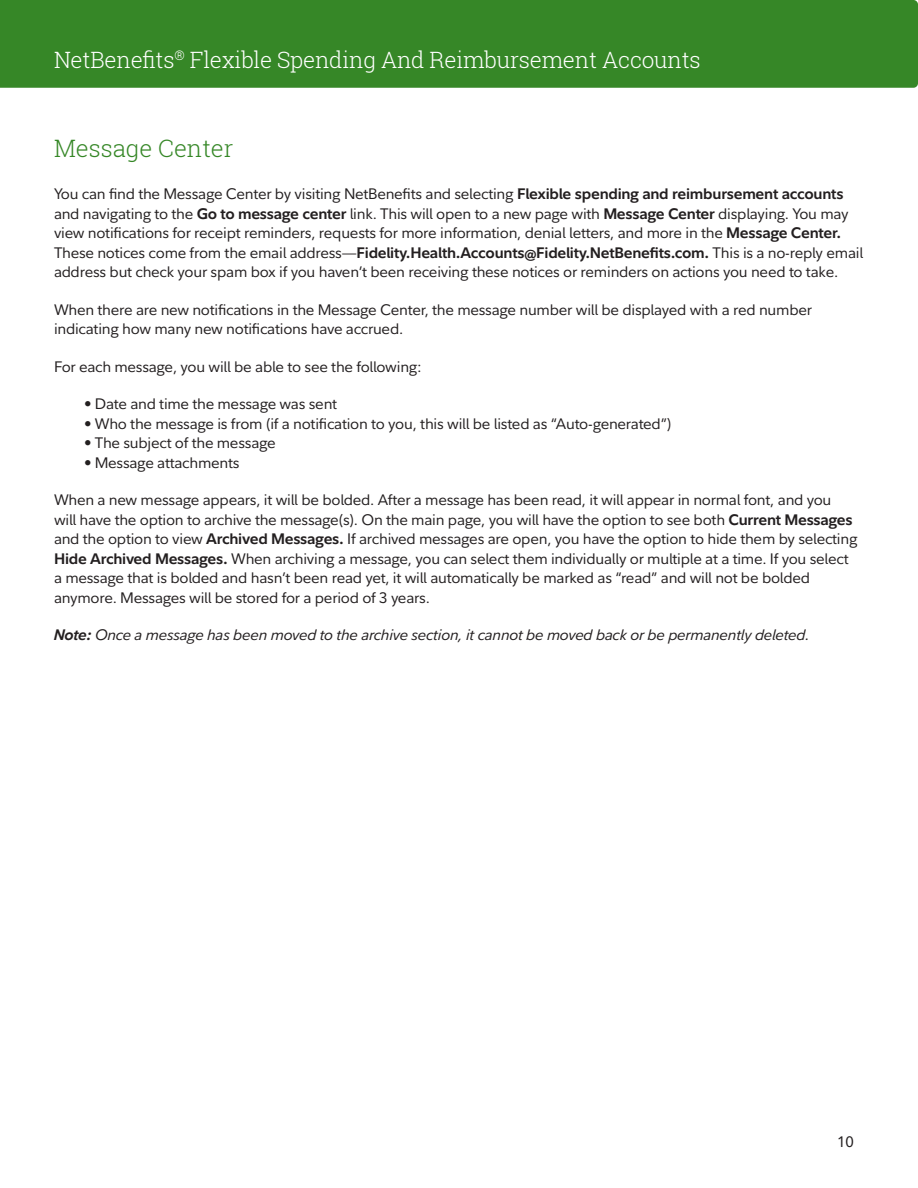
<style>
.page{position:relative;width:918px;height:1188px;background:#fff}
.page>*{position:absolute;margin:0;border:0;box-sizing:border-box;transform-origin:0 0}
.t1{font:300 24px "Roboto Slab";color:#368727}
.t2{font:300 22.5px "Roboto Slab";letter-spacing:-.01em;color:#fff}
.t3{font:15px/19.5px "Fidelity Sans";letter-spacing:-.015em;color:#231f20}
.t4{font:italic 15px "Fidelity Sans";letter-spacing:-.015em;color:#231f20}
.s1{font-weight:700}
</style>
<div class="page">
<div style="left:0;top:0;width:918px;height:88px;background:#368727"></div>
<h2 class="t2" style="left:54px;top:44px;width:648px">NetBenefits<sup>®</sup> Flexible Spending And Reimbursement Accounts</h2>
<h1 class="t1" style="left:54px;top:132px;width:181px">Message Center</h1>
<p class="t3" style="left:54px;top:184px;width:811px">You can find the Message Center by visiting NetBenefits and selecting <span class="s1">Flexible spending and reimbursement accounts </span>and navigating to the <span class="s1">Go to message center</span> link. This will open to a new page with <span class="s1">Message Center</span> displaying. You may view notifications for receipt reminders, requests for more information, denial letters, and more in the <span class="s1">Message Center.<br></span>These notices come from the email address—<span class="s1">Fidelity.Health.Accounts@Fidelity.NetBenefits.com.</span> This is a no-reply email address but check your spam box if you haven’t been receiving these notices or reminders on actions you need to take.</p>
<p class="t3" style="left:54px;top:300px;width:760px">When there are new notifications in the Message Center, the message number will be displayed with a red number indicating how many new notifications have accrued.</p>
<p class="t3" style="left:54px;top:357px;width:369px">For each message, you will be able to see the following:</p>
<p class="t3" style="left:84px;top:394px;width:255px">• Date and time the message was sent</p>
<p class="t3" style="left:84px;top:414px;width:589px">• Who the message is from (if a notification to you, this will be listed as “Auto-generated”)</p>
<p class="t3" style="left:84px;top:433px;width:193px">• The subject of the message</p>
<p class="t3" style="left:84px;top:453px;width:157px">• Message attachments</p>
<p class="t3" style="left:54px;top:490px;width:805px">When a new message appears, it will be bolded. After a message has been read, it will appear in normal font, and you<br>will have the option to archive the message(s). On the main page, you will have the option to see both <span class="s1">Current Messages </span>and the option to view <span class="s1">Archived Messages.</span> If archived messages are open, you have the option to hide them by selecting <span class="s1">Hide Archived Messages.</span> When archiving a message, you can select them individually or multiple at a time. If you select a message that is bolded and hasn’t been read yet, it will automatically be marked as “read” and will not be bolded anymore. Messages will be stored for a period of 3 years.</p>
<p class="t4" style="left:54px;top:625px;width:758px"><span class="s1">Note:</span> Once a message has been moved to the archive section, it cannot be moved back or be permanently deleted.</p>
<p class="t3" style="left:837px;top:1132px;width:18px">10</p>
</div>
